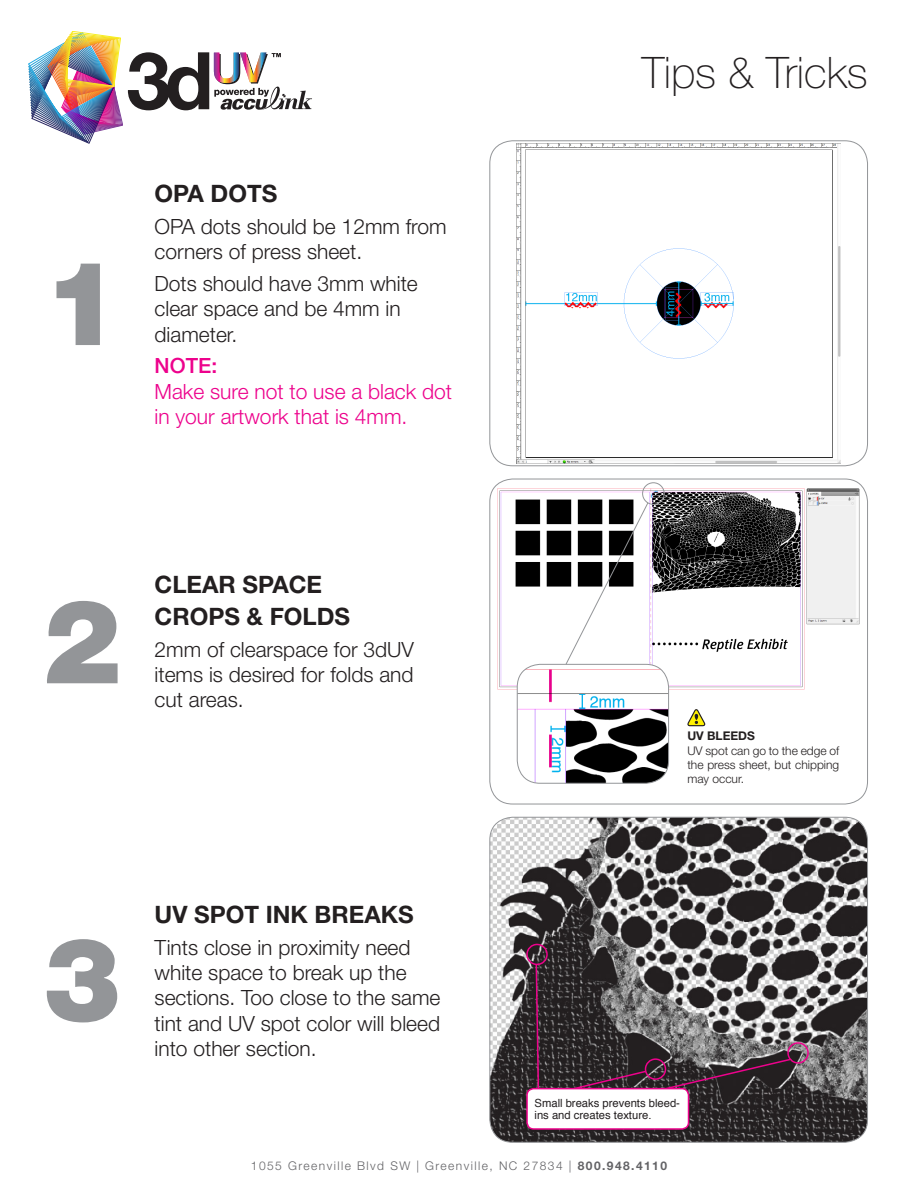
<style>
.page{position:relative;width:918px;height:1188px;background:#fff}
.page>*{position:absolute;margin:0;border:0;box-sizing:border-box;transform-origin:0 0}
.t1{font:900 117px "Helvetica Neue LT Std";color:#939598}
.t2{font:100 43.5px "Helvetica Neue LT Std";color:#231f20}
.t3{font:700 24px/32.4px "Helvetica Neue LT Std";color:#231f20}
.t4{font:300 21px/25.2px "Helvetica Neue LT Std";color:#231f20}
.t5{font:300 21px/25.2px "Helvetica Neue LT Std";color:#ed028c}
.t6{font:300 12px/14.4px "Helvetica Neue LT Std";color:#231f20;text-align:justify}
.t7{font:300 12px "Helvetica Neue LT Std";letter-spacing:.12em;color:#636366}
.t8{font:700 12px "Helvetica Neue LT Std";color:#231f20}
.t9{font:11.25px/12px "Helvetica";color:#231f20}
.s1{font-weight:500}
.s2{font-weight:700}
</style>
<div class="page">
<img style="left:28px;top:31px;width:284px;height:112px">
<img style="left:516px;top:143px;width:325px;height:320px">
<div style="left:490px;top:141px;width:378px;height:325px;border:1px solid #939598;border-radius:23px"></div>
<img style="left:490px;top:479px;width:378px;height:217px">
<div style="left:490px;top:479px;width:378px;height:325px;border:1px solid #939598;border-radius:23px"></div>
<img style="left:490px;top:817px;width:378px;height:325px">
<div style="left:490px;top:817px;width:378px;height:325px;border:1px solid #939598;border-radius:23px"></div>
<img style="left:517px;top:664px;width:152px;height:119px">
<div style="left:517px;top:664px;width:152px;height:119px;border:1px solid #939598;border-radius:23px"></div>
<div style="left:642px;top:483px;width:22px;height:22px;border:1px solid #939598;border-radius:50%"></div>
<svg style="left:565px;top:502px;width:84px;height:163px"></svg>
<svg style="left:687px;top:709px;width:19px;height:18px"></svg>
<div style="left:526px;top:944px;width:22px;height:21px;border:2px solid #ed028c;border-radius:50%"></div>
<div style="left:787px;top:1042px;width:22px;height:22px;border:2px solid #ed028c;border-radius:50%"></div>
<svg style="left:535px;top:962px;width:5px;height:126px"></svg>
<svg style="left:562px;top:1058px;width:230px;height:42px;background:#3e2f37"></svg>
<div style="left:527px;top:1089px;width:161px;height:40px;background:#fff;border-radius:7px"></div>
<div style="left:526px;top:1088px;width:163px;height:42px;border:2px solid #ed028c;border-radius:7px"></div>
<p class="t1" style="left:43px;top:234px;width:80px">1</p>
<p class="t3" style="left:155px;top:177px;width:124px">OPA DOTS</p>
<p class="t4" style="left:155px;top:213px;width:294px">OPA dots should be 12mm from corners of press sheet.</p>
<p class="t4" style="left:155px;top:271px;width:265px">Dots should have 3mm white clear space and be 4mm in diameter.</p>
<p class="t5" style="left:155px;top:353px;width:299px"><span class="s1">NOTE:<br></span>Make sure not to use a black dot in your artwork that is 4mm.</p>
<h2 class="t2" style="left:642px;top:47px;width:227px">Tips &amp; Tricks</h2>
<p class="t1" style="left:43px;top:572px;width:80px">2</p>
<p class="t3" style="left:155px;top:567px;width:197px">CLEAR SPACE<br>CROPS &amp; FOLDS</p>
<p class="t4" style="left:155px;top:637px;width:261px">2mm of clearspace for 3dUV items is desired for folds and</p>
<p class="t4" style="left:155px;top:687px;width:91px">cut areas.</p>
<p class="t8" style="left:687px;top:729px;width:69px">UV BLEEDS</p>
<p class="t6" style="left:687px;top:743px;width:153px">UV spot can go to the edge of the press sheet, but chipping may occur.</p>
<p class="t1" style="left:43px;top:910px;width:80px">3</p>
<p class="t3" style="left:155px;top:898px;width:261px">UV SPOT INK BREAKS</p>
<p class="t4" style="left:155px;top:934px;width:287px">Tints close in proximity need white space to break up the sections. Too close to the same tint and UV spot color will bleed</p>
<p class="t4" style="left:155px;top:1035px;width:164px">into other section.</p>
<p class="t9" style="left:535px;top:1097px;width:147px">Small breaks prevents bleed&shy;ins and creates texture.</p>
<p class="t7" style="left:251px;top:1158px;width:418px">1055 Greenville Blvd SW | Greenville, NC 27834 | <span class="s2">800.948.4110</span></p>
</div>
